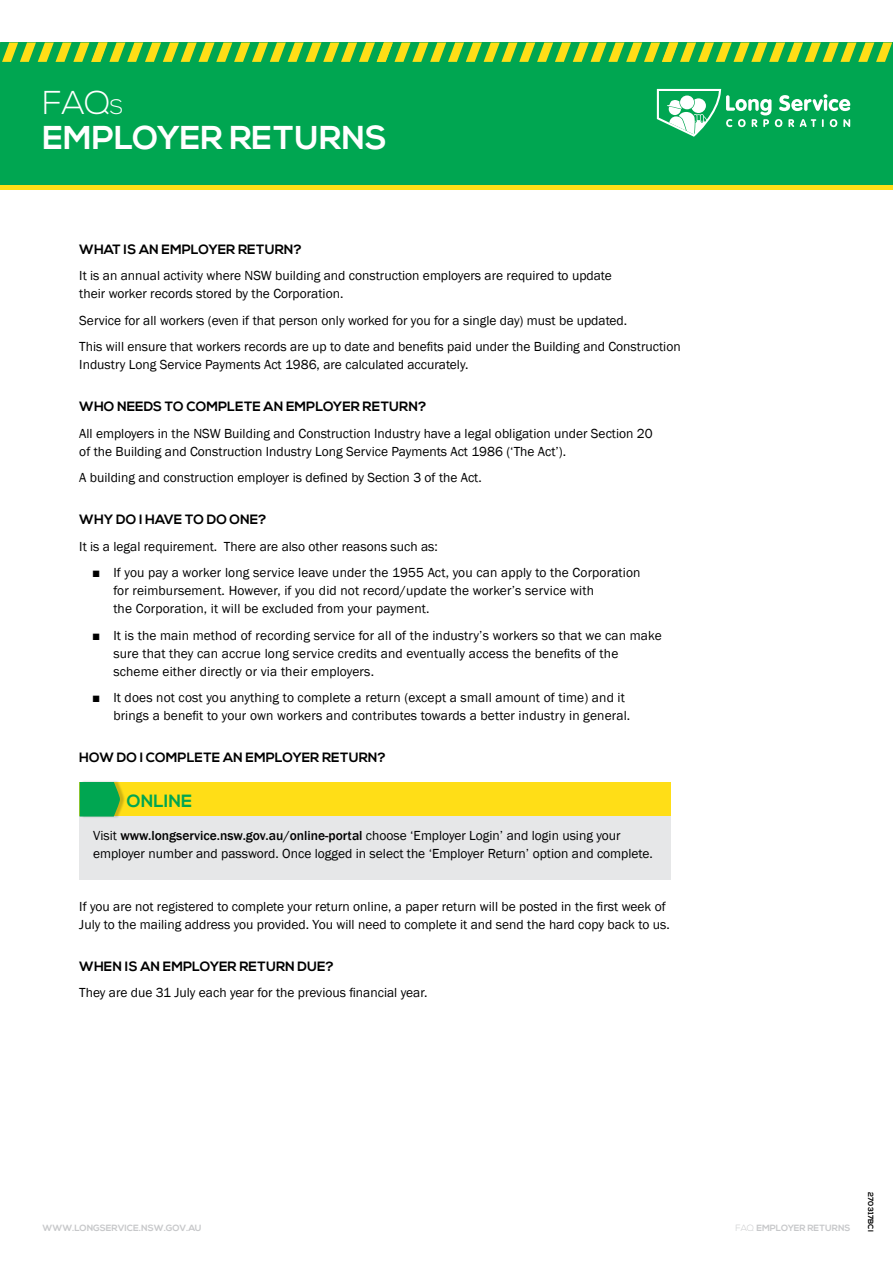
<style>
.page{position:relative;width:893px;height:1263px;background:#fff}
.page>*{position:absolute;margin:0;border:0;box-sizing:border-box;transform-origin:0 0}
.t1{font:700 33px/35px "Nexa";color:#fff}
.t2{font:700 17.7px "Nexa";color:#00a651}
.t3{font:13.5px/18px "Franklin Gothic";color:#000}
.t4{font:700 13.5px "Nexa";color:#000}
.t5{font:700 9px "Nexa";color:#c7c8ca}
.t6{font:700 7.5px "Nexa";letter-spacing:.02em;color:#000}
.s1{font-weight:300}
.s2{font-weight:300;font-size:21px}
.s3{font-weight:500}
</style>
<div class="page">
<div style="left:0;top:43px;width:893px;height:147px;background:#00a651"></div>
<svg style="left:2px;top:43px;width:890px;height:19px"></svg>
<svg style="left:657px;top:89px;width:193px;height:48px"></svg>
<div style="left:0;top:185px;width:893px;height:5px;background:#ffde17"></div>
<div style="left:80px;top:782px;width:591px;height:34px;background:#ffde17"></div>
<div style="left:80px;top:816px;width:591px;height:64px;background:#e6e7e8"></div>
<div style="left:81px;top:780px;width:44px;height:38px;background:#000;opacity:.2"></div>
<svg style="left:80px;top:782px;width:40px;height:34px"></svg>
<h1 class="t1" style="left:43px;top:86px;width:346px"><span class="s1">FAQ</span><span class="s2">S<br></span>EMPLOYER RETURNS</h1>
<p class="t4" style="left:79px;top:241px;width:224px">WHAT IS AN EMPLOYER RETURN?</p>
<p class="t3" style="left:79px;top:267px;width:534px">It is an annual activity where NSW building and construction employers are required to update their worker records stored by the Corporation.</p>
<p class="t3" style="left:79px;top:307px;width:603px;line-height:26.5px">Service for all workers (even if that person only worked for you for a single day) must be updated.<br>This will ensure that workers records are up to date and benefits paid under the Building and Construction</p>
<p class="t3" style="left:79px;top:356px;width:391px">Industry Long Service Payments Act 1986, are calculated accurately.</p>
<p class="t4" style="left:79px;top:399px;width:349px">WHO NEEDS TO COMPLETE AN EMPLOYER RETURN?</p>
<p class="t3" style="left:79px;top:425px;width:575px">All employers in the NSW Building and Construction Industry have a legal obligation under Section 20 of the Building and Construction Industry Long Service Payments Act 1986 (‘The Act’).</p>
<p class="t3" style="left:79px;top:469px;width:404px">A building and construction employer is defined by Section 3 of the Act.</p>
<p class="t4" style="left:79px;top:512px;width:189px">WHY DO I HAVE TO DO ONE?</p>
<p class="t3" style="left:79px;top:538px;width:360px">It is a legal requirement. There are also other reasons such as:</p>
<p class="t3" style="left:113px;top:564px;width:529px;text-indent:-21px">■ If you pay a worker long service leave under the 1955 Act, you can apply to the Corporation for reimbursement. However, if you did not record/update the worker’s service with<br>the Corporation, it will be excluded from your payment.</p>
<p class="t3" style="left:113px;top:627px;width:550px;text-indent:-21px">■ It is the main method of recording service for all of the industry’s workers so that we can make sure that they can accrue long service credits and eventually access the benefits of the scheme either directly or via their employers.</p>
<p class="t3" style="left:113px;top:689px;width:518px;text-indent:-21px">■ It does not cost you anything to complete a return (except a small amount of time) and it brings a benefit to your own workers and contributes towards a better industry in general.</p>
<p class="t4" style="left:79px;top:750px;width:308px">HOW DO I COMPLETE AN EMPLOYER RETURN?</p>
<h2 class="t2" style="left:127px;top:790px;width:67px">ONLINE</h2>
<p class="t3" style="left:93px;top:827px;width:561px">Visit <span class="s3">www.longservice.nsw.gov.au/online-portal</span> choose ‘Employer Login’ and login using your employer number and password. Once logged in select the ‘Employer Return’ option and complete.</p>
<p class="t3" style="left:79px;top:898px;width:592px">If you are not registered to complete your return online, a paper return will be posted in the first week of<br>July to the mailing address you provided. You will need to complete it and send the hard copy back to us.</p>
<p class="t4" style="left:79px;top:958px;width:256px">WHEN IS AN EMPLOYER RETURN DUE?</p>
<p class="t3" style="left:79px;top:984px;width:350px">They are due 31 July each year for the previous financial year.</p>
<p class="t5" style="left:43px;top:1222px;width:161px">WWW.LONGSERVICE.NSW.GOV.AU</p>
<p class="t5" style="left:736px;top:1222px;width:116px"><span class="s1">FAQ</span> EMPLOYER RETURNS</p>
<p class="t6" style="left:875px;top:1192px;width:41px;rotate:90deg">270317BCI</p>
</div>
